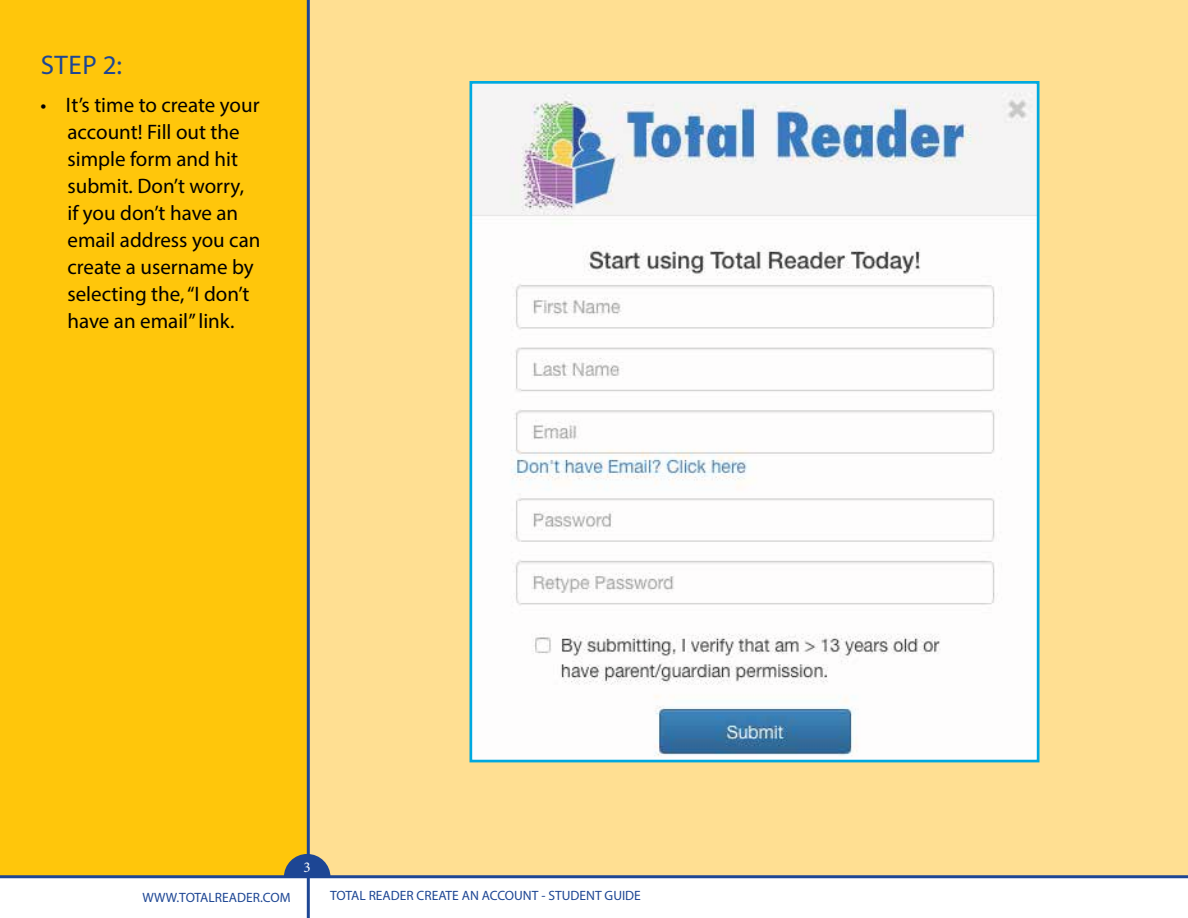
<style>
.page{position:relative;width:1188px;height:918px;background:#fff}
.page>*{position:absolute;margin:0;border:0;box-sizing:border-box;transform-origin:0 0}
.t1{font:27px "Myriad Pro";color:#1d4694}
.t2{font:21px/27px "Myriad Pro";color:#000}
.t3{font:15px "Minion Pro";color:#fff}
.t4{font:13.5px "Myriad Pro";color:#1d4694}
</style>
<div class="page">
<div style="left:309px;top:0;width:879px;height:878px;background:#ffdf92"></div>
<div style="left:0;top:0;width:309px;height:876px;background:#ffc60b"></div>
<hr style="left:307px;top:0;width:3px;height:869px;background:#1d4694">
<hr style="left:307px;top:864px;width:3px;height:54px;background:#1d4694">
<hr style="left:0;top:875px;width:1188px;height:3px;background:#1d4694">
<svg style="left:284px;top:854px;width:47px;height:22px"></svg>
<img style="left:473px;top:85px;width:562px;height:673px">
<div style="left:469px;top:81px;width:570px;height:681px;border:3px solid #00a9e0"></div>
<p class="t1" style="left:41px;top:49px;width:83px">STEP 2:</p>
<p class="t2" style="left:67px;top:91px;width:194px;text-indent:-27px">• It’s time to create your account! Fill out the simple form and hit submit. Don’t worry,<br>if you don’t have an email address you can create a username by selecting the, “I don’t have an email” link.</p>
<p class="t4" style="left:143px;top:889px;width:149px">WWW.TOTALREADER.COM</p>
<p class="t3" style="left:304px;top:857px;width:9px">3</p>
<p class="t4" style="left:330px;top:888px;width:312px">TOTAL READER CREATE AN ACCOUNT - STUDENT GUIDE</p>
</div>
